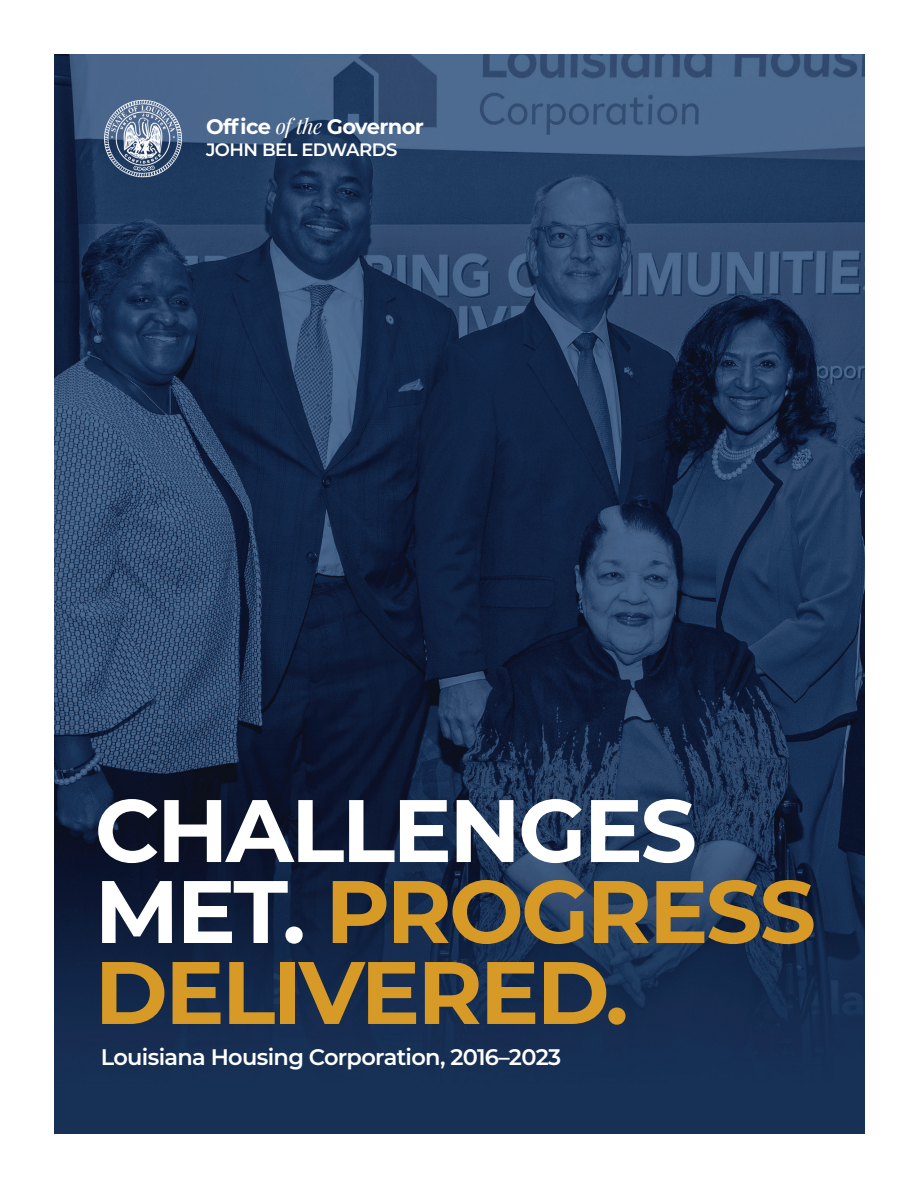
<style>
.page{position:relative;width:918px;height:1188px;background:#fff}
.page>*{position:absolute;margin:0;border:0;box-sizing:border-box;transform-origin:0 0}
.t1{font:700 88.5px/81px "Montserrat";letter-spacing:-.03em;color:#d79a26}
.t2{font:600 22.5px "Montserrat";letter-spacing:-.03em;color:#fff}
.t3{font:700 21px "Montserrat";letter-spacing:-.03em;color:#fff}
.t4{font:600 18px "Montserrat";letter-spacing:-.03em;color:#fff}
.s1{font-family:"Playfair Display";font-weight:400;font-style:italic}
.s2{color:#fff}
</style>
<div class="page">
<img style="left:54px;top:54px;width:810px;height:1080px">
<img style="left:101px;top:98px;width:84px;height:82px">
<p class="t3" style="left:206px;top:111px;width:219px">Office <span class="s1">of the</span> Governor</p>
<p class="t4" style="left:206px;top:137px;width:193px">JOHN BEL EDWARDS</p>
<h1 class="t1" style="left:95px;top:786px;width:723px"><span class="s2">CHALLENGES<br>MET.</span> PROGRESS<br>DELIVERED.</h1>
<p class="t2" style="left:101px;top:1041px;width:462px">Louisiana Housing Corporation, 2016–2023</p>
</div>
